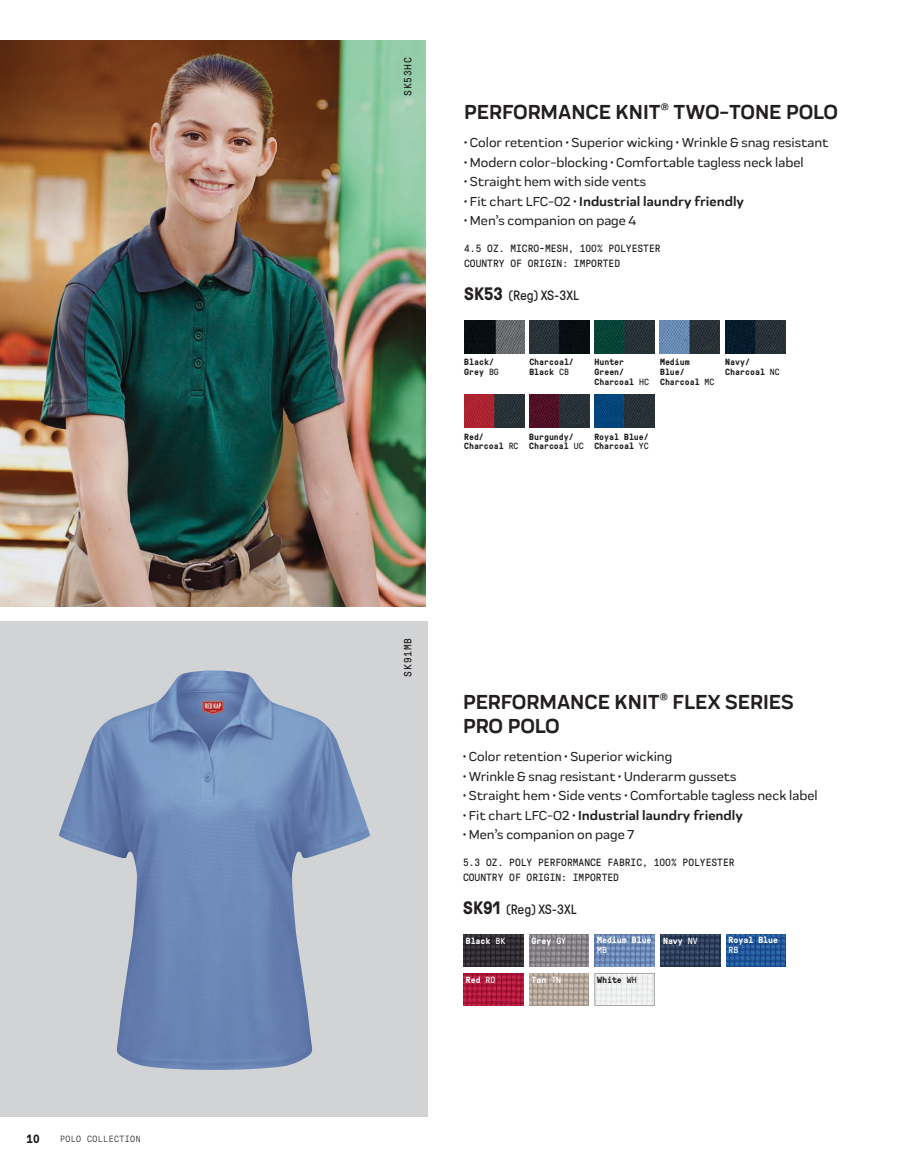
<style>
.page{position:relative;width:905px;height:1175px;background:#fff}
.page>*{position:absolute;margin:0;border:0;box-sizing:border-box;transform-origin:0 0}
.t1{font:700 21px/24px "Praktika Rnd";color:#231f20}
.t2{font:500 13.5px "Praktika Rnd";color:#231f20}
.t3{font:700 13.5px "Praktika Rnd";color:#231f20}
.t4{font:13.5px "GT Pressura";color:#231f20}
.t5{font:700 12px "GT Pressura Mono";color:#231f20}
.t6{font:10.5px/15px "GT Pressura Mono";color:#231f20}
.t7{font:700 9px/9.8px "GT Pressura Mono";color:#231f20}
.t8{font:700 9px "GT Pressura Mono";color:#fff}
.t9{font:300 9px "GT Pressura Mono";letter-spacing:.05em;color:#231f20}
.t10{font:9px "GT Pressura Mono";color:#fff}
.s1{font-weight:500}
.s2{font-weight:700;font-size:18px}
.s3{font-weight:400}
</style>
<div class="page">
<div style="left:0;top:621px;width:428px;height:495px;background:#d1d3d4"></div>
<img style="left:0;top:40px;width:425px;height:566px">
<img style="left:725px;top:321px;width:60px;height:32px">
<img style="left:659px;top:321px;width:60px;height:32px">
<img style="left:594px;top:321px;width:60px;height:32px">
<img style="left:529px;top:321px;width:60px;height:32px">
<img style="left:464px;top:321px;width:60px;height:32px">
<img style="left:594px;top:395px;width:60px;height:32px">
<img style="left:529px;top:395px;width:60px;height:32px">
<img style="left:464px;top:395px;width:60px;height:32px">
<img style="left:595px;top:934px;width:59px;height:32px">
<img style="left:463px;top:934px;width:60px;height:32px">
<img style="left:529px;top:934px;width:60px;height:32px">
<img style="left:726px;top:934px;width:59px;height:32px">
<img style="left:529px;top:973px;width:59px;height:32px">
<img style="left:463px;top:973px;width:60px;height:32px">
<img style="left:660px;top:934px;width:60px;height:32px">
<img style="left:596px;top:975px;width:56px;height:28px">
<div style="left:594px;top:973px;width:60px;height:32px;border:1px solid #a7a9ac"></div>
<img style="left:59px;top:670px;width:311px;height:399px">
<p class="t5" style="left:26px;top:1130px;width:15px">10</p>
<p class="t9" style="left:60px;top:1133px;width:82px">POLO COLLECTION</p>
<p class="t6" style="left:400px;top:96px;width:40px;rotate:-90deg">SK53HC</p>
<h1 class="t1" style="left:464px;top:98px;width:375px">PERFORMANCE KNIT<sup>®</sup> TWO-TONE POLO</h1>
<p class="t2" style="left:464px;top:132px;width:366px">• Color retention • Superior wicking • Wrinkle &amp; snag resistant</p>
<p class="t2" style="left:464px;top:152px;width:341px">• Modern color-blocking • Comfortable tagless neck label</p>
<p class="t2" style="left:464px;top:171px;width:184px">• Straight hem with side vents</p>
<p class="t3" style="left:464px;top:190px;width:281px"><span class="s1">• Fit chart LFC-02 •</span> Industrial laundry friendly</p>
<p class="t2" style="left:464px;top:210px;width:174px">• Men’s companion on page 4</p>
<p class="t6" style="left:464px;top:241px;width:198px">4.5 OZ. MICRO-MESH, 100% POLYESTER<br>COUNTRY OF ORIGIN: IMPORTED</p>
<p class="t4" style="left:464px;top:288px;width:116px"><span class="s2">SK53</span> (Reg) XS-3XL</p>
<p class="t7" style="left:464px;top:357px;width:36px">Black/<br>Grey <span class="s3">BG</span></p>
<p class="t7" style="left:529px;top:357px;width:46px">Charcoal/<br>Black <span class="s3">CB</span></p>
<p class="t7" style="left:594px;top:357px;width:56px">Hunter<br>Green/<br>Charcoal <span class="s3">HC</span></p>
<p class="t7" style="left:660px;top:357px;width:56px">Medium<br>Blue/<br>Charcoal <span class="s3">MC</span></p>
<p class="t7" style="left:725px;top:357px;width:56px">Navy/<br>Charcoal <span class="s3">NC</span></p>
<p class="t7" style="left:464px;top:431px;width:56px">Red/<br>Charcoal <span class="s3">RC</span></p>
<p class="t7" style="left:529px;top:431px;width:56px">Burgundy/<br>Charcoal <span class="s3">UC</span></p>
<p class="t7" style="left:594px;top:431px;width:56px">Royal Blue/<br>Charcoal <span class="s3">YC</span></p>
<p class="t6" style="left:400px;top:676px;width:40px;rotate:-90deg">SK91MB</p>
<h1 class="t1" style="left:463px;top:688px;width:332px">PERFORMANCE KNIT<sup>®</sup> FLEX SERIES<br>PRO POLO</h1>
<p class="t2" style="left:463px;top:746px;width:211px">• Color retention • Superior wicking</p>
<p class="t2" style="left:463px;top:766px;width:275px">• Wrinkle &amp; snag resistant • Underarm gussets</p>
<p class="t2" style="left:463px;top:785px;width:356px">• Straight hem • Side vents • Comfortable tagless neck label</p>
<p class="t3" style="left:463px;top:804px;width:281px"><span class="s1">• Fit chart LFC-02 •</span> Industrial laundry friendly</p>
<p class="t2" style="left:463px;top:824px;width:173px">• Men’s companion on page 7</p>
<p class="t6" style="left:463px;top:855px;width:273px">5.3 OZ. POLY PERFORMANCE FABRIC, 100% POLYESTER<br>COUNTRY OF ORIGIN: IMPORTED</p>
<p class="t4" style="left:463px;top:902px;width:115px"><span class="s2">SK91</span> (Reg) XS-3XL</p>
<p class="t8" style="left:597px;top:933px;width:56px">Medium Blue</p>
<p class="t10" style="left:597px;top:945px;width:11px">MB</p>
<p class="t8" style="left:465px;top:934px;width:41px">Black <span class="s3">BK</span></p>
<p class="t8" style="left:531px;top:934px;width:36px">Grey <span class="s3">GY</span></p>
<p class="t8" style="left:728px;top:933px;width:51px">Royal Blue</p>
<p class="t10" style="left:728px;top:945px;width:11px">RB</p>
<p class="t8" style="left:466px;top:973px;width:31px">Red <span class="s3">RD</span></p>
<p class="t8" style="left:531px;top:973px;width:31px">Tan <span class="s3">TN</span></p>
<p class="t8" style="left:663px;top:934px;width:36px">Navy <span class="s3">NV</span></p>
<p class="t7" style="left:597px;top:974px;width:41px">White <span class="s3">WH</span></p>
</div>
